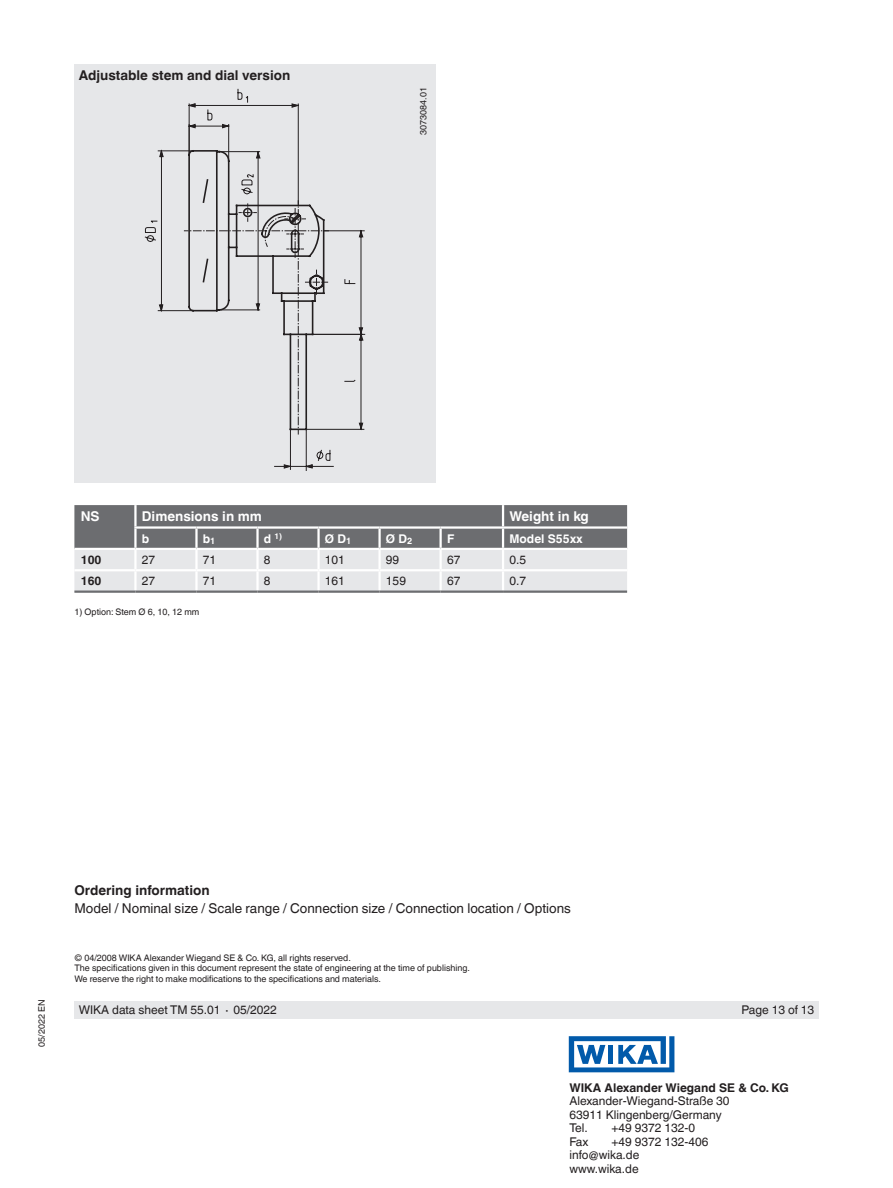
<style>
.page{position:relative;width:893px;height:1188px;background:#fff}
.page>*{position:absolute;margin:0;border:0;box-sizing:border-box;transform-origin:0 0}
.t1{font:13.5px "Helvetica World";color:#231f20}
.t2{font:700 13.5px "Helvetica World";color:#231f20}
.t3{font:700 13.5px "Helvetica World";color:#fff}
.t4{font:12px/13.5px "Helvetica World";color:#231f20}
.t5{font:700 12px "Helvetica World";color:#231f20}
.t6{font:700 12px "Helvetica World";color:#fff}
.t7{font:9px/10.5px "Helvetica World";color:#231f20}
.t8{font:700 8.1px "Helvetica World";color:#fff}
.s1{font-size:12px}
</style>
<div class="page">
<div style="left:74px;top:1001px;width:745px;height:17px;background:#e6e7e9"></div>
<div style="left:74px;top:64px;width:362px;height:419px;background:#e6e7e9"></div>
<svg style="left:74px;top:505px;width:553px;height:86px;background:#a9aaad"></svg>
<hr style="left:74px;top:569px;width:61px;height:2px;background:#fff">
<hr style="left:135px;top:569px;width:61px;height:2px;background:#fff">
<hr style="left:134px;top:571px;width:3px;height:20px;background:#fff">
<hr style="left:196px;top:569px;width:61px;height:2px;background:#fff">
<hr style="left:195px;top:571px;width:3px;height:20px;background:#fff">
<hr style="left:257px;top:569px;width:62px;height:2px;background:#fff">
<hr style="left:256px;top:571px;width:3px;height:20px;background:#fff">
<hr style="left:319px;top:569px;width:61px;height:2px;background:#fff">
<hr style="left:317px;top:571px;width:3px;height:20px;background:#fff">
<hr style="left:380px;top:569px;width:61px;height:2px;background:#fff">
<hr style="left:378px;top:571px;width:3px;height:20px;background:#fff">
<hr style="left:441px;top:569px;width:62px;height:2px;background:#fff">
<hr style="left:439px;top:571px;width:3px;height:20px;background:#fff">
<hr style="left:503px;top:569px;width:124px;height:2px;background:#fff">
<hr style="left:502px;top:571px;width:2px;height:20px;background:#fff">
<hr style="left:74px;top:591px;width:61px;height:2px;background:#6c6d70">
<hr style="left:135px;top:591px;width:61px;height:2px;background:#6c6d70">
<hr style="left:196px;top:591px;width:61px;height:2px;background:#6c6d70">
<hr style="left:257px;top:591px;width:62px;height:2px;background:#6c6d70">
<hr style="left:319px;top:591px;width:61px;height:2px;background:#6c6d70">
<hr style="left:380px;top:591px;width:61px;height:2px;background:#6c6d70">
<hr style="left:441px;top:591px;width:62px;height:2px;background:#6c6d70">
<hr style="left:503px;top:591px;width:124px;height:2px;background:#6c6d70">
<hr style="left:135px;top:548px;width:61px;height:2px;background:#fff">
<hr style="left:196px;top:548px;width:61px;height:2px;background:#fff">
<hr style="left:257px;top:548px;width:62px;height:2px;background:#fff">
<hr style="left:319px;top:548px;width:61px;height:2px;background:#fff">
<hr style="left:380px;top:548px;width:61px;height:2px;background:#fff">
<hr style="left:441px;top:548px;width:62px;height:2px;background:#fff">
<hr style="left:503px;top:548px;width:124px;height:2px;background:#fff">
<hr style="left:134px;top:505px;width:3px;height:21px;background:#fff">
<hr style="left:134px;top:529px;width:3px;height:19px;background:#fff">
<hr style="left:74px;top:548px;width:61px;height:2px;background:#fff">
<svg style="left:145px;top:89px;width:220px;height:380px"></svg>
<svg style="left:569px;top:1036px;width:105px;height:36px"></svg>
<h1 class="t2" style="left:79px;top:67px;width:213px">Adjustable stem and dial version</h1>
<p class="t7" style="left:418px;top:135px;width:49px;rotate:-90deg">3073084.01</p>
<h1 class="t3" style="left:81px;top:509px;width:20px">NS</h1>
<h1 class="t3" style="left:142px;top:509px;width:122px">Dimensions in mm</h1>
<h1 class="t3" style="left:509px;top:509px;width:81px">Weight in kg</h1>
<h2 class="t6" style="left:142px;top:531px;width:9px">b</h2>
<h2 class="t6" style="left:203px;top:531px;width:14px">b<sub>1</sub></h2>
<p class="t8" style="left:264px;top:531px;width:20px"><span class="s1">d</span> 1)</p>
<h2 class="t6" style="left:325px;top:531px;width:28px">Ø D<sub>1</sub></h2>
<h2 class="t6" style="left:386px;top:531px;width:28px">Ø D<sub>2</sub></h2>
<h2 class="t6" style="left:447px;top:531px;width:9px">F</h2>
<h2 class="t6" style="left:509px;top:531px;width:75px">Model S55xx</h2>
<h2 class="t5" style="left:81px;top:553px;width:22px">100</h2>
<h2 class="t4" style="left:142px;top:553px;width:15px">27</h2>
<h2 class="t4" style="left:203px;top:553px;width:15px">71</h2>
<h2 class="t4" style="left:264px;top:553px;width:8px">8</h2>
<h2 class="t4" style="left:325px;top:553px;width:22px">101</h2>
<h2 class="t4" style="left:386px;top:553px;width:15px">99</h2>
<h2 class="t4" style="left:447px;top:553px;width:15px">67</h2>
<h2 class="t4" style="left:509px;top:553px;width:18px">0.5</h2>
<h2 class="t5" style="left:81px;top:574px;width:22px">160</h2>
<h2 class="t4" style="left:142px;top:574px;width:15px">27</h2>
<h2 class="t4" style="left:203px;top:574px;width:15px">71</h2>
<h2 class="t4" style="left:264px;top:574px;width:8px">8</h2>
<h2 class="t4" style="left:325px;top:574px;width:22px">161</h2>
<h2 class="t4" style="left:386px;top:574px;width:22px">159</h2>
<h2 class="t4" style="left:447px;top:574px;width:15px">67</h2>
<h2 class="t4" style="left:509px;top:574px;width:18px">0.7</h2>
<p class="t7" style="left:74px;top:607px;width:126px">1) Option: Stem Ø 6, 10, 12 mm</p>
<h1 class="t2" style="left:74px;top:883px;width:137px">Ordering information</h1>
<h1 class="t1" style="left:74px;top:901px;width:498px">Model / Nominal size / Scale range / Connection size / Connection location / Options</h1>
<p class="t7" style="left:74px;top:953px;width:397px">© 04/2008 WIKA Alexander Wiegand SE &amp; Co. KG, all rights reserved.<br>The specifications given in this document represent the state of engineering at the time of publishing.<br>We reserve the right to make modifications to the specifications and materials.</p>
<p class="t7" style="left:36px;top:1047px;width:49px;rotate:-90deg">05/2022 EN</p>
<h2 class="t4" style="left:79px;top:1003px;width:200px">WIKA data sheet TM 55.01 ∙ 05/2022</h2>
<h2 class="t4" style="left:741px;top:1003px;width:74px">Page 13 of 13</h2>
<h2 class="t5" style="left:569px;top:1080px;width:221px">WIKA Alexander Wiegand SE &amp; Co. KG</h2>
<h2 class="t4" style="left:569px;top:1094px;width:162px">Alexander-Wiegand-Straße 30<br>63911 Klingenberg/Germany<br>Tel.</h2>
<h2 class="t4" style="left:611px;top:1121px;width:85px">+49 9372 132-0</h2>
<h2 class="t4" style="left:569px;top:1135px;width:21px">Fax</h2>
<h2 class="t4" style="left:569px;top:1135px;width:140px;text-indent:42px">+49 9372 132-406 info@wika.de www.wika.de</h2>
</div>
